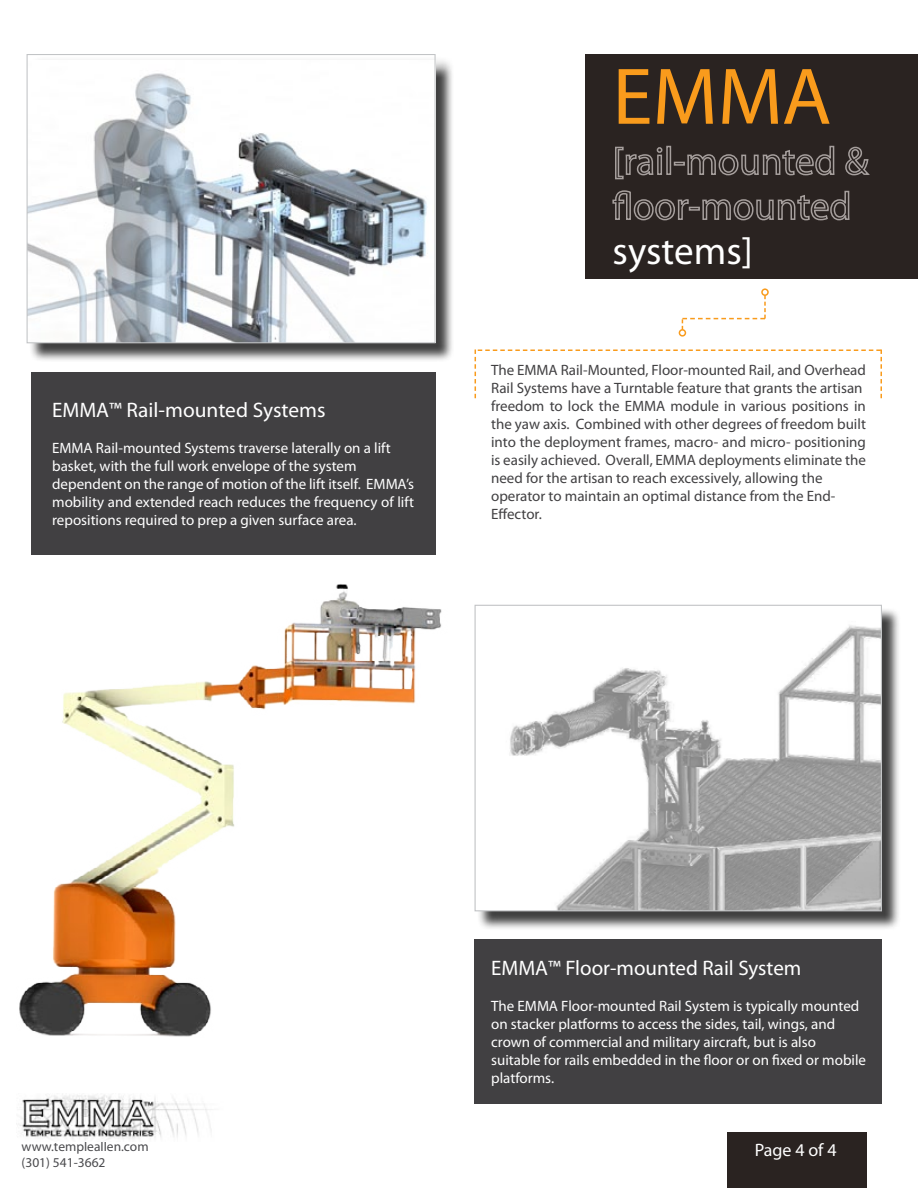
<style>
.page{position:relative;width:918px;height:1188px;background:#fff}
.page>*{position:absolute;margin:0;border:0;box-sizing:border-box;transform-origin:0 0}
.t1{font:81px "Myriad Pro";color:#f99b1c}
.t2{font:39px "Myriad Pro";color:#fff}
.t3{font:21px "Myriad Pro";color:#fff}
.t4{font:18px "Myriad Pro";color:#fff}
.t5{font:15px/18px "Myriad Pro";color:#fff}
.t6{font:15px/18px "Myriad Pro";color:#414042}
.t7{font:13.5px/16.2px "Myriad Pro";color:#4a4a4d}
</style>
<div class="page">
<div style="left:477px;top:607px;width:424px;height:324px;background:#000;opacity:.75"></div>
<img style="left:477px;top:607px;width:403px;height:302px">
<div style="left:475px;top:605px;width:407px;height:306px;border:1px solid #c2c4c6"></div>
<div style="left:31px;top:373px;width:405px;height:182px;background:#414042"></div>
<div style="left:475px;top:940px;width:407px;height:164px;background:#414042"></div>
<div style="left:29px;top:56px;width:425px;height:306px;background:#000;opacity:.75"></div>
<img style="left:29px;top:60px;width:405px;height:281px">
<div style="left:27px;top:54px;width:409px;height:289px;border:1px solid #c2c4c6"></div>
<div style="left:585px;top:54px;width:333px;height:225px;background:#2a2321"></div>
<svg style="left:615px;top:146px;width:47px;height:34px"></svg>
<div style="left:666px;top:146px;width:5px;height:29px;border:2px solid #a69f9d"></div>
<div style="left:674px;top:162px;width:11px;height:4px;border:2px solid #a69f9d"></div>
<svg style="left:687px;top:145px;width:148px;height:31px"></svg>
<svg style="left:845px;top:146px;width:25px;height:30px"></svg>
<svg style="left:612px;top:190px;width:77px;height:31px"></svg>
<div style="left:689px;top:207px;width:11px;height:4px;border:2px solid #a69f9d"></div>
<svg style="left:702px;top:190px;width:148px;height:31px"></svg>
<img style="left:19px;top:584px;width:423px;height:453px">
<div style="left:679px;top:329px;width:7px;height:8px;border:2px solid #f99b1c;border-radius:50%"></div>
<svg style="left:475px;top:350px;width:407px;height:48px"></svg>
<div style="left:761px;top:288px;width:8px;height:8px;border:2px solid #f99b1c;border-radius:50%"></div>
<svg style="left:682px;top:295px;width:84px;height:35px"></svg>
<div style="left:731px;top:1132px;width:135px;height:56px;background:#2a2321"></div>
<div style="left:727px;top:1132px;width:135px;height:56px;background:#2a2321"></div>
<img style="left:20px;top:1095px;width:191px;height:45px">
<h1 class="t1" style="left:613px;top:47px;width:220px">EMMA</h1>
<h3 class="t3" style="left:52px;top:397px;width:275px">EMMA™ Rail-mounted Systems</h3>
<p class="t5" style="left:52px;top:439px;width:363px">EMMA Rail-mounted Systems traverse laterally on a lift basket, with the full work envelope of the system dependent on the range of motion of the lift itself. EMMA’s mobility and extended reach reduces the frequency of lift repositions required to prep a given surface area.</p>
<h2 class="t2" style="left:613px;top:227px;width:142px">systems]</h2>
<p class="t6" style="left:491px;top:361px;width:376px">The EMMA Rail-Mounted, Floor-mounted Rail, and Overhead Rail Systems have a Turntable feature that grants the artisan freedom to lock the EMMA module in various positions in the yaw axis. Combined with other degrees of freedom built into the deployment frames, macro- and micro- positioning is easily achieved. Overall, EMMA deployments eliminate the need for the artisan to reach excessively, allowing the operator to maintain an optimal distance from the End-Effector.</p>
<h3 class="t3" style="left:491px;top:955px;width:312px">EMMA™ Floor-mounted Rail System</h3>
<p class="t5" style="left:491px;top:997px;width:376px">The EMMA Floor-mounted Rail System is typically mounted on stacker platforms to access the sides, tail, wings, and crown of commercial and military aircraft, but is also suitable for rails embedded in the floor or on fixed or mobile platforms.</p>
<p class="t7" style="left:22px;top:1138px;width:129px">www.templeallen.com (301) 541-3662</p>
<p class="t4" style="left:759px;top:1146px;width:87px">Page 2 of 4</p>
<p class="t4" style="left:755px;top:1138px;width:83px">Page 4 of 4</p>
</div>
